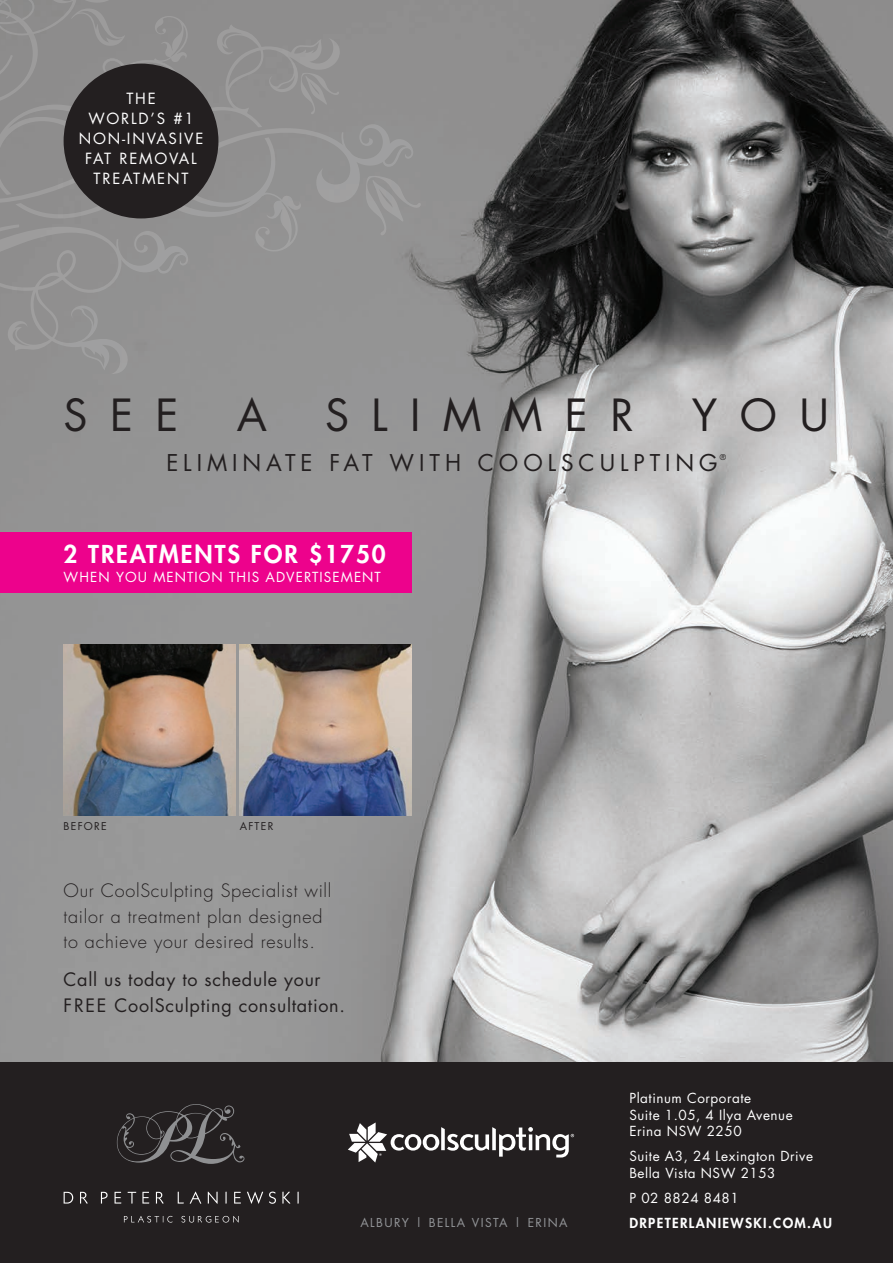
<style>
.page{position:relative;width:893px;height:1263px;background:#fff}
.page>*{position:absolute;margin:0;border:0;box-sizing:border-box;transform-origin:0 0}
.t1{font:43.05px "Futura";letter-spacing:.52em;color:#231f20}
.t2{font:800 24px "Futura";letter-spacing:.08em;color:#fff}
.t3{font:22.5px "Futura";letter-spacing:.22em;color:#231f20}
.t4{font:300 18px/25.5px "Futura";letter-spacing:.04em;color:#231f20}
.t5{font:18px/25.5px "Futura";letter-spacing:.04em;color:#231f20}
.t6{font:15px/19.8px "Futura";letter-spacing:.12em;color:#fff;text-align:center}
.t7{font:13.5px/16.5px "Futura";letter-spacing:.04em;color:#fff}
.t8{font:13.5px "Futura";letter-spacing:.08em;color:#fff}
.t9{font:800 13.5px "Futura";letter-spacing:.1em;color:#fff}
.t10{font:12px "Futura";letter-spacing:.12em;color:#939598}
.t11{font:10.5px "Futura";letter-spacing:.12em;color:#231f20}
.t12{font:7.8px "Futura";color:#231f20}
</style>
<div class="page">
<img style="left:0;top:0;width:893px;height:1063px">
<div style="left:0;top:1063px;width:893px;height:200px;background:#231f20"></div>
<svg style="left:124px;top:1216px;width:48px;height:6px"></svg>
<svg style="left:181px;top:1216px;width:58px;height:6px"></svg>
<svg style="left:64px;top:1192px;width:9px;height:11px"></svg>
<svg style="left:80px;top:1192px;width:8px;height:11px"></svg>
<svg style="left:101px;top:1192px;width:7px;height:11px"></svg>
<svg style="left:115px;top:1192px;width:6px;height:11px"></svg>
<svg style="left:128px;top:1192px;width:8px;height:11px"></svg>
<svg style="left:142px;top:1192px;width:7px;height:11px"></svg>
<svg style="left:156px;top:1192px;width:8px;height:11px"></svg>
<svg style="left:178px;top:1192px;width:6px;height:11px"></svg>
<svg style="left:190px;top:1191px;width:11px;height:13px"></svg>
<svg style="left:208px;top:1192px;width:10px;height:12px"></svg>
<svg style="left:225px;top:1192px;width:2px;height:11px"></svg>
<svg style="left:234px;top:1192px;width:7px;height:11px"></svg>
<svg style="left:247px;top:1192px;width:16px;height:12px"></svg>
<svg style="left:269px;top:1191px;width:7px;height:13px"></svg>
<svg style="left:282px;top:1192px;width:9px;height:12px"></svg>
<svg style="left:117px;top:1104px;width:128px;height:60px"></svg>
<svg style="left:348px;top:1122px;width:226px;height:40px"></svg>
<img style="left:64px;top:644px;width:171px;height:172px">
<img style="left:240px;top:644px;width:171px;height:172px">
<div style="left:0;top:532px;width:411px;height:61px;background:#ed028c"></div>
<svg style="left:0;top:0;width:421px;height:374px;background:#848383"></svg>
<p class="t6" style="left:79px;top:89px;width:126px">THE<br>WORLD’S #1<br>NON-INVASIVE<br>FAT REMOVAL<br>TREATMENT</p>
<h1 class="t1" style="left:64px;top:386px;width:116px">SEE</h1>
<h1 class="t1" style="left:237px;top:386px;width:32px">A</h1>
<h1 class="t1" style="left:325px;top:386px;width:310px">SLIMMER</h1>
<h1 class="t1" style="left:692px;top:386px;width:139px">YOU</h1>
<h3 class="t3" style="left:166px;top:447px;width:553px">ELIMINATE FAT WITH COOLSCULPTING</h3>
<p class="t12" style="left:720px;top:452px;width:8px">®</p>
<h2 class="t2" style="left:64px;top:538px;width:324px">2 TREATMENTS FOR $1750</h2>
<p class="t8" style="left:64px;top:568px;width:319px">WHEN YOU MENTION THIS ADVERTISEMENT</p>
<p class="t11" style="left:64px;top:819px;width:45px">BEFORE</p>
<p class="t11" style="left:240px;top:819px;width:35px">AFTER</p>
<h3 class="t4" style="left:64px;top:878px;width:269px">Our CoolSculpting Specialist will tailor a treatment plan designed to achieve your desired results.</h3>
<h3 class="t5" style="left:64px;top:967px;width:283px">Call us today to schedule your<br>FREE CoolSculpting consultation.</h3>
<p class="t7" style="left:629px;top:1089px;width:165px">Platinum Corporate<br>Suite 1.05, 4 Ilya Avenue<br>Erina NSW 2250</p>
<p class="t7" style="left:629px;top:1147px;width:185px">Suite A3, 24 Lexington Drive<br>Bella Vista NSW 2153</p>
<p class="t7" style="left:629px;top:1189px;width:111px">P 02 8824 8481</p>
<p class="t10" style="left:360px;top:1214px;width:209px">ALBURY | BELLA VISTA | ERINA</p>
<p class="t9" style="left:629px;top:1213px;width:204px">DRPETERLANIEWSKI.COM.AU</p>
</div>
